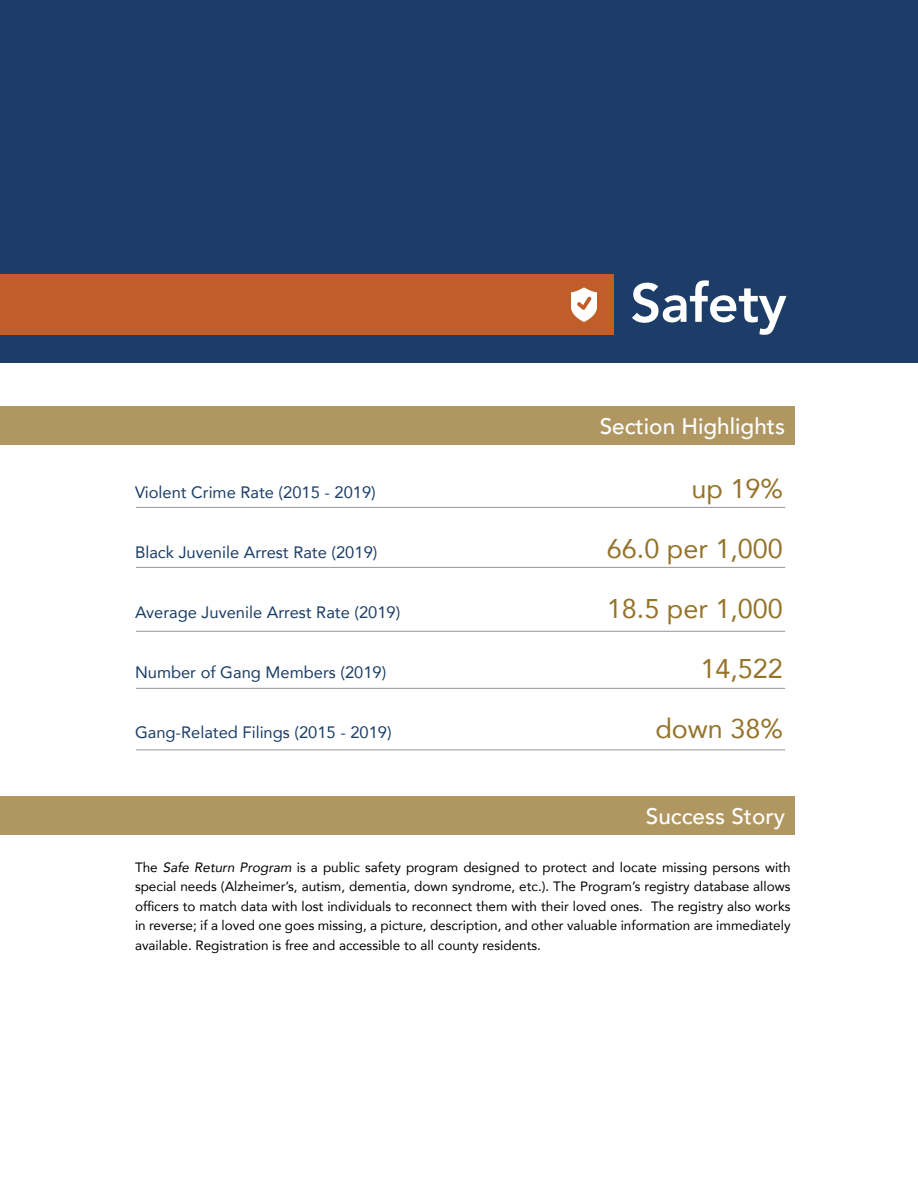
<style>
.page{position:relative;width:918px;height:1188px;background:#fff}
.page>*{position:absolute;margin:0;border:0;box-sizing:border-box;transform-origin:0 0}
.t1{font:800 54px "Avenir";letter-spacing:-.01em;color:#fff}
.t2{font:27px "Avenir";color:#95732b}
.t3{font:500 22.5px "Avenir";color:#fff}
.t4{font:16.5px "Avenir";color:#1b3d67}
.t5{font:13.5px/19.5px "Avenir";color:#000;text-align:justify}
.s1{font-style:italic}
</style>
<div class="page">
<div style="left:0;top:0;width:918px;height:363px;background:#1b3d67"></div>
<div style="left:0;top:406px;width:795px;height:39px;background:#b09762"></div>
<div style="left:0;top:797px;width:795px;height:38px;background:#b09762"></div>
<hr style="left:136px;top:507px;width:649px;height:1px;background:#939598">
<hr style="left:136px;top:567px;width:649px;height:1px;background:#939598">
<hr style="left:136px;top:631px;width:649px;height:1px;background:#939598">
<hr style="left:136px;top:688px;width:649px;height:1px;background:#939598">
<hr style="left:136px;top:750px;width:649px;height:1px;background:#939598">
<div style="left:0;top:274px;width:614px;height:61px;background:#c05d28"></div>
<svg style="left:571px;top:287px;width:26px;height:35px"></svg>
<h1 class="t1" style="left:630px;top:261px;width:158px">Safety</h1>
<h3 class="t3" style="left:600px;top:406px;width:187px">Section Highlights</h3>
<p class="t4" style="left:135px;top:479px;width:242px">Violent Crime Rate (2015 - 2019)</p>
<h2 class="t2" style="left:691px;top:467px;width:93px">up 19%</h2>
<p class="t4" style="left:135px;top:539px;width:244px">Black Juvenile Arrest Rate (2019)</p>
<h2 class="t2" style="left:607px;top:527px;width:178px">66.0 per 1,000</h2>
<p class="t4" style="left:135px;top:599px;width:267px">Average Juvenile Arrest Rate (2019)</p>
<h2 class="t2" style="left:607px;top:587px;width:178px">18.5 per 1,000</h2>
<p class="t4" style="left:135px;top:659px;width:253px">Number of Gang Members (2019)</p>
<h2 class="t2" style="left:700px;top:647px;width:84px">14,522</h2>
<p class="t4" style="left:135px;top:719px;width:258px">Gang-Related Filings (2015 - 2019)</p>
<h2 class="t2" style="left:655px;top:707px;width:129px">down 38%</h2>
<h3 class="t3" style="left:646px;top:797px;width:141px">Success Story</h3>
<p class="t5" style="left:135px;top:857px;width:657px">The <span class="s1">Safe Return Program</span> is a public safety program designed to protect and locate missing persons with special needs (Alzheimer’s, autism, dementia, down syndrome, etc.). The Program’s registry database allows officers to match data with lost individuals to reconnect them with their loved ones. The registry also works in reverse; if a loved one goes missing, a picture, description, and other valuable information are immediately available. Registration is free and accessible to all county residents.</p>
</div>
